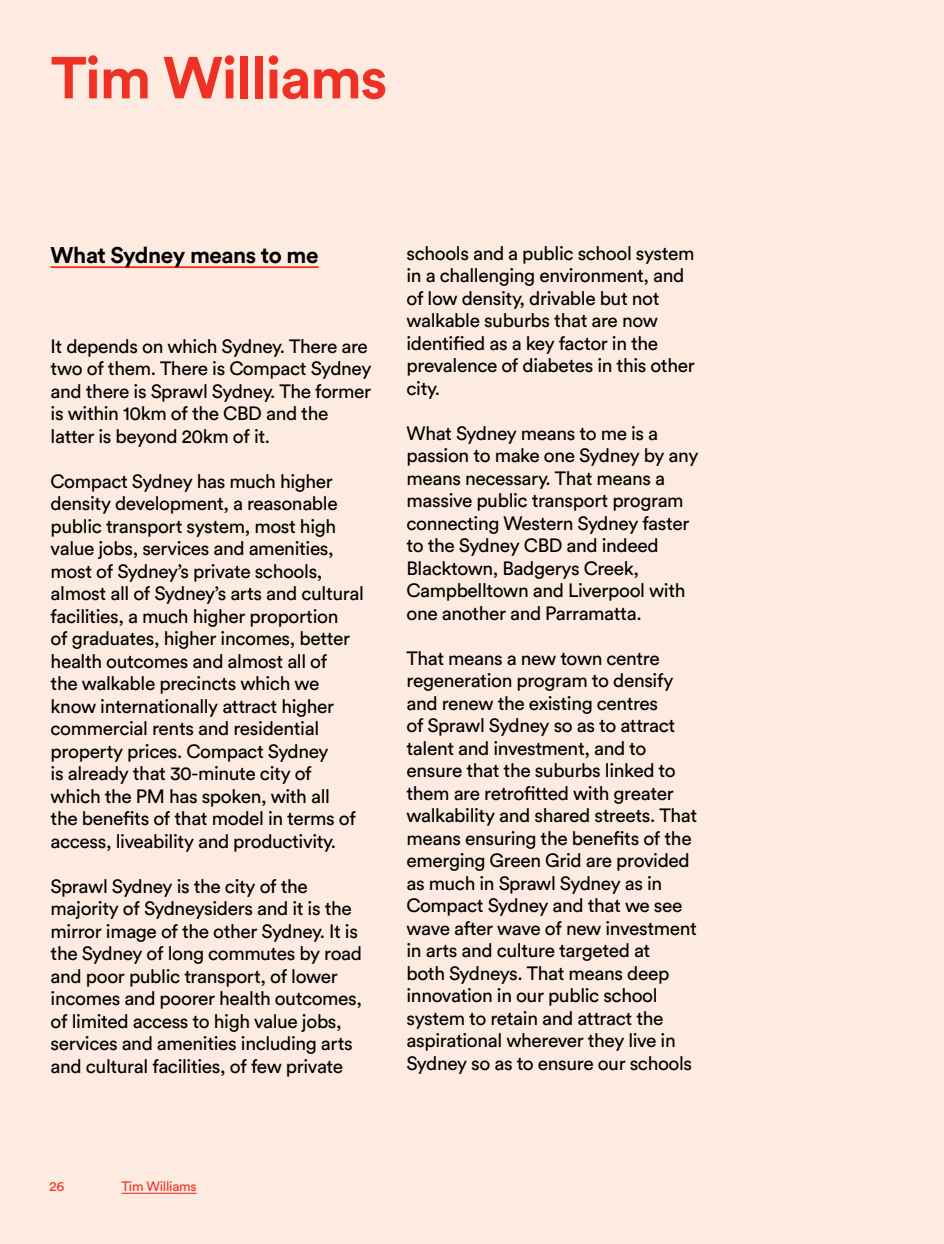
<style>
.page{position:relative;width:944px;height:1244px;background:#fdeae0}
.page>*{position:absolute;margin:0;border:0;box-sizing:border-box;transform-origin:0 0}
.t1{font:700 58.5px "Circular Std";letter-spacing:-.025em;color:#ee3124}
.t2{font:700 22.5px "Circular Std";letter-spacing:-.02em;color:#000}
.t3{font:19.12px/22.5px "Circular Std";letter-spacing:-.02em;color:#000}
.t4{font:13.5px "Circular Std";letter-spacing:-.02em;color:#ee3124}
</style>
<div class="page">
<hr style="left:51px;top:266px;width:268px;height:2px;background:#ee3124">
<hr style="left:121px;top:1192px;width:76px;height:2px;background:#ee3124">
<h1 class="t1" style="left:51px;top:40px;width:338px">Tim Williams</h1>
<p class="t2" style="left:51px;top:240px;width:269px">What Sydney means to me</p>
<p class="t3" style="left:51px;top:334px;width:322px">It depends on which Sydney. There are two of them. There is Compact Sydney and there is Sprawl Sydney. The former is within 10km of the CBD and the latter is beyond 20km of it.</p>
<p class="t3" style="left:51px;top:469px;width:315px">Compact Sydney has much higher density development, a reasonable public transport system, most high value jobs, services and amenities, most of Sydney’s private schools, almost all of Sydney’s arts and cultural facilities, a much higher proportion<br>of graduates, higher incomes, better health outcomes and almost all of<br>the walkable precincts which we know internationally attract higher commercial rents and residential property prices. Compact Sydney<br>is already that 30-minute city of which the PM has spoken, with all<br>the benefits of that model in terms of access, liveability and productivity.</p>
<p class="t3" style="left:51px;top:874px;width:313px">Sprawl Sydney is the city of the majority of Sydneysiders and it is the mirror image of the other Sydney. It is the Sydney of long commutes by road and poor public transport, of lower incomes and poorer health outcomes, of limited access to high value jobs, services and amenities including arts and cultural facilities, of few private</p>
<p class="t3" style="left:406px;top:242px;width:290px">schools and a public school system in a challenging environment, and of low density, drivable but not walkable suburbs that are now identified as a key factor in the prevalence of diabetes in this other city.</p>
<p class="t3" style="left:406px;top:421px;width:293px">What Sydney means to me is a passion to make one Sydney by any means necessary. That means a massive public transport program connecting Western Sydney faster to the Sydney CBD and indeed<br>Blacktown, Badgerys Creek,<br>Campbelltown and Liverpool with one another and Parramatta.</p>
<p class="t3" style="left:406px;top:646px;width:292px">That means a new town centre regeneration program to densify and renew the existing centres<br>of Sprawl Sydney so as to attract talent and investment, and to ensure that the suburbs linked to them are retrofitted with greater walkability and shared streets. That means ensuring the benefits of the emerging Green Grid are provided as much in Sprawl Sydney as in<br>Compact Sydney and that we see wave after wave of new investment in arts and culture targeted at<br>both Sydneys. That means deep innovation in our public school system to retain and attract the aspirational wherever they live in<br>Sydney so as to ensure our schools</p>
<p class="t4" style="left:50px;top:1177px;width:16px">26</p>
<p class="t4" style="left:121px;top:1177px;width:77px">Tim Williams</p>
</div>
